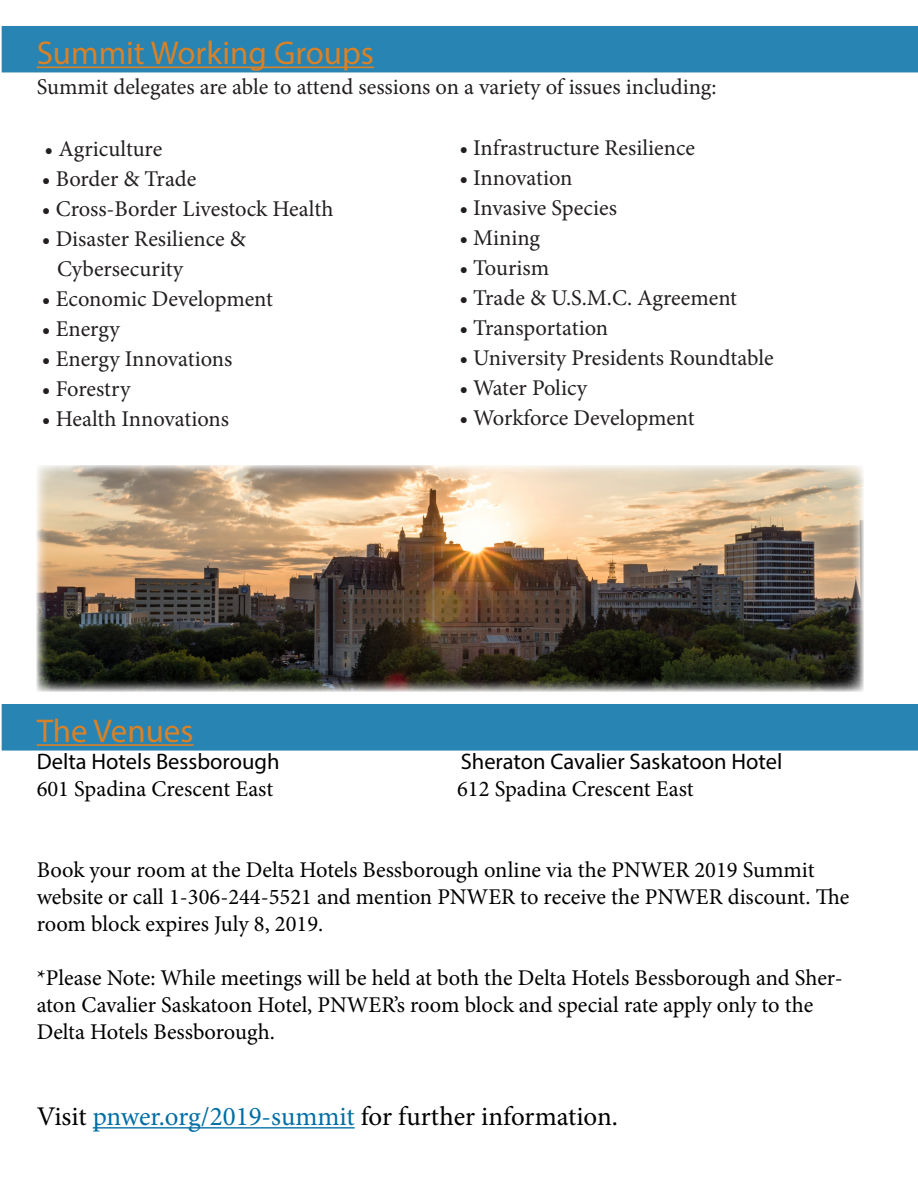
<style>
.page{position:relative;width:918px;height:1188px;background:#fff}
.page>*{position:absolute;margin:0;border:0;box-sizing:border-box;transform-origin:0 0}
.t1{font:33px "Myriad Pro";color:#d98127}
.t2{font:27px "Minion Pro";color:#000}
.t3{font:22.5px "Minion Pro";color:#231f20}
.t4{font:22.5px/27px "Minion Pro";color:#000}
.t5{font:22.5px "Myriad Pro";color:#000}
.s1{color:#006ea6}
</style>
<div class="page">
<div style="left:0;top:696px;width:918px;height:56px;background:#fff;opacity:.75"></div>
<div style="left:0;top:18px;width:918px;height:56px;background:#fff;opacity:.75"></div>
<hr style="left:37px;top:67px;width:337px;height:1px;background:#d98127">
<img style="left:37px;top:465px;width:827px;height:227px">
<hr style="left:37px;top:744px;width:157px;height:2px;background:#d98127">
<hr style="left:93px;top:1127px;width:262px;height:2px;background:#006ea6">
<p class="t1" style="left:37px;top:33px;width:339px">Summit Working Groups</p>
<p class="t3" style="left:37px;top:72px;width:681px">Summit delegates are able to attend sessions on a variety of issues including:</p>
<p class="t3" style="left:45px;top:133px;width:119px">• Agriculture</p>
<p class="t3" style="left:42px;top:163px;width:156px">• Border &amp; Trade</p>
<p class="t3" style="left:42px;top:193px;width:293px">• Cross-Border Livestock Health</p>
<p class="t3" style="left:42px;top:223px;width:206px">• Disaster Resilience &amp;</p>
<p class="t3" style="left:57px;top:253px;width:127px">Cybersecurity</p>
<p class="t3" style="left:42px;top:283px;width:233px">• Economic Development</p>
<p class="t3" style="left:42px;top:313px;width:80px">• Energy</p>
<p class="t3" style="left:42px;top:343px;width:192px">• Energy Innovations</p>
<p class="t3" style="left:42px;top:373px;width:90px">• Forestry</p>
<p class="t3" style="left:42px;top:403px;width:189px">• Health Innovations</p>
<p class="t3" style="left:459px;top:132px;width:237px">• Infrastructure Resilience</p>
<p class="t3" style="left:459px;top:162px;width:115px">• Innovation</p>
<p class="t3" style="left:459px;top:192px;width:159px">• Invasive Species</p>
<p class="t3" style="left:459px;top:222px;width:82px">• Mining</p>
<p class="t3" style="left:459px;top:252px;width:91px">• Tourism</p>
<p class="t3" style="left:459px;top:282px;width:279px">• Trade &amp; U.S.M.C. Agreement</p>
<p class="t3" style="left:459px;top:312px;width:150px">• Transportation</p>
<p class="t3" style="left:459px;top:342px;width:316px">• University Presidents Roundtable</p>
<p class="t3" style="left:459px;top:372px;width:129px">• Water Policy</p>
<p class="t3" style="left:459px;top:402px;width:237px">• Workforce Development</p>
<p class="t1" style="left:37px;top:710px;width:158px">The Venues</p>
<p class="t5" style="left:37px;top:747px;width:244px">Delta Hotels Bessborough</p>
<p class="t5" style="left:461px;top:747px;width:323px">Sheraton Cavalier Saskatoon Hotel</p>
<p class="t4" style="left:37px;top:775px;width:238px">601 Spadina Crescent East</p>
<p class="t4" style="left:457px;top:775px;width:238px">612 Spadina Crescent East</p>
<p class="t4" style="left:37px;top:856px;width:814px">Book your room at the Delta Hotels Bessborough online via the PNWER 2019 Summit website or call 1-306-244-5521 and mention PNWER to receive the PNWER discount. The room block expires July 8, 2019.</p>
<p class="t4" style="left:37px;top:964px;width:808px">*Please Note: While meetings will be held at both the Delta Hotels Bessborough and Sher&shy;aton Cavalier Saskatoon Hotel, PNWER’s room block and special rate apply only to the<br>Delta Hotels Bessborough.</p>
<p class="t2" style="left:37px;top:1098px;width:583px">Visit <span class="s1">pnwer.org/2019-summit</span> for further information.</p>
</div>
